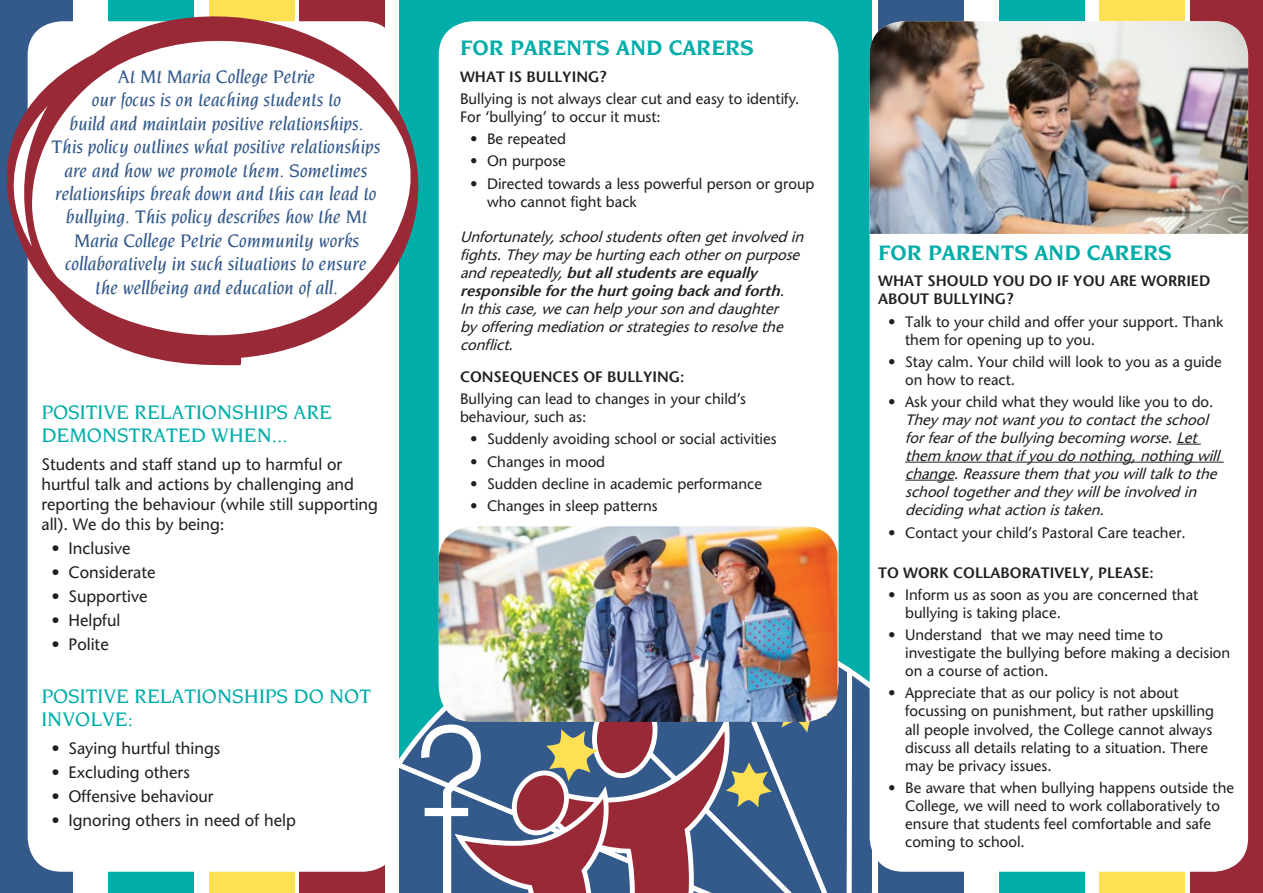
<style>
.page{position:relative;width:1263px;height:893px;background:#fff}
.page>*{position:absolute;margin:0;border:0;box-sizing:border-box;transform-origin:0 0}
.t1{font:italic 700 22.5px "Novarese";color:#00ada9}
.t2{font:italic 500 21px/22.5px "Novarese";color:#00ada9}
.t3{font:italic 500 19.5px/23.4px "Novarese";color:#345a8b;text-align:center}
.t4{font:16.5px/19.8px "Mesouran Sans S Si";color:#231f20}
.t5{font:15px/18px "Mesouran Sans S Si";color:#231f20}
.t6{font:italic 15px/18px "Mesouran Sans S Si";color:#231f20}
.t7{font:600 15px/18px "Mesouran Sans S Si";color:#231f20}
.s1{font-weight:600}
</style>
<div class="page">
<div style="left:400px;top:0;width:472px;height:893px;background:#00ada9"></div>
<svg style="left:400px;top:730px;width:21px;height:163px;fill:#345a8b"></svg>
<svg style="left:421px;top:616px;width:451px;height:277px"></svg>
<div style="left:439px;top:21px;width:399px;height:693px;background:#fff;border-radius:34px"></div>
<div style="left:0;top:0;width:72px;height:893px;background:#345a8b"></div>
<div style="left:209px;top:0;width:85px;height:893px;background:#fde054"></div>
<div style="left:108px;top:0;width:85px;height:893px;background:#00ada9"></div>
<div style="left:300px;top:0;width:85px;height:893px;background:#9a2938"></div>
<div style="left:28px;top:21px;width:370px;height:851px;background:#fff;border-radius:34px"></div>
<div style="left:878px;top:0;width:85px;height:893px;background:#345a8b"></div>
<div style="left:1100px;top:0;width:85px;height:893px;background:#fde054"></div>
<div style="left:999px;top:0;width:85px;height:893px;background:#00ada9"></div>
<div style="left:1191px;top:0;width:72px;height:893px;background:#9a2938"></div>
<div style="left:870px;top:21px;width:378px;height:851px;background:#fff;border-radius:34px"></div>
<svg style="left:1176px;top:444px;width:25px;height:1px"></svg>
<hr style="left:905px;top:462px;width:319px;height:1px;background:#231f20">
<hr style="left:905px;top:480px;width:49px;height:1px;background:#231f20">
<img style="left:439px;top:526px;width:398px;height:196px">
<img style="left:870px;top:21px;width:378px;height:213px">
<svg style="left:7px;top:6px;width:412px;height:359px"></svg>
<p class="t3" style="left:51px;top:65px;width:330px">At Mt Maria College Petrie<br>our focus is on teaching students to<br>build and maintain positive relationships.<br>This policy outlines what positive relationships are and how we promote them. Sometimes relationships break down and this can lead to bullying. This policy describes how the Mt Maria College Petrie Community works collaboratively in such situations to ensure the wellbeing and education of all.</p>
<h2 class="t2" style="left:41px;top:401px;width:292px">POSITIVE RELATIONSHIPS ARE<br>DEMONSTRATED WHEN...</h2>
<p class="t4" style="left:41px;top:454px;width:338px">Students and staff stand up to harmful or hurtful talk and actions by challenging and reporting the behaviour (while still supporting all). We do this by being:</p>
<p class="t4" style="left:51px;top:538px;width:81px">• Inclusive</p>
<p class="t4" style="left:51px;top:562px;width:105px">• Considerate</p>
<p class="t4" style="left:51px;top:586px;width:97px">• Supportive</p>
<p class="t4" style="left:51px;top:610px;width:71px">• Helpful</p>
<p class="t4" style="left:51px;top:634px;width:59px">• Polite</p>
<h2 class="t2" style="left:41px;top:685px;width:331px">POSITIVE RELATIONSHIPS DO NOT<br>INVOLVE:</h2>
<p class="t4" style="left:51px;top:738px;width:170px">• Saying hurtful things</p>
<p class="t4" style="left:51px;top:762px;width:140px">• Excluding others</p>
<p class="t4" style="left:51px;top:786px;width:164px">• Offensive behaviour</p>
<p class="t4" style="left:51px;top:810px;width:246px">• Ignoring others in need of help</p>
<h1 class="t1" style="left:460px;top:35px;width:295px">FOR PARENTS AND CARERS</h1>
<p class="t7" style="left:460px;top:67px;width:148px">WHAT IS BULLYING?</p>
<p class="t5" style="left:460px;top:90px;width:341px">Bullying is not always clear cut and easy to identify.<br>For ‘bullying’ to occur it must:</p>
<p class="t5" style="left:470px;top:130px;width:98px">• Be repeated</p>
<p class="t5" style="left:470px;top:152px;width:97px">• On purpose</p>
<p class="t5" style="left:487px;top:174px;width:329px;text-indent:-17px">• Directed towards a less powerful person or group who cannot fight back</p>
<p class="t6" style="left:460px;top:228px;width:349px">Unfortunately,schoolstudentsoftengetinvolvedin fights.They may behurtingeachotheronpurpose andrepeatedly,<span class="s1">butallstudentsareequally responsibleforthehurtgoing backand forth</span>.<br>Inthiscase,wecanhelpyoursonanddaughter<br>by offeringmediationorstrategiestoresolvethe conflict.</p>
<p class="t7" style="left:460px;top:367px;width:226px">CONSEQUENCES OF BULLYING:</p>
<p class="t5" style="left:460px;top:390px;width:288px">Bullying can lead to changes in your child’s behaviour, such as:</p>
<p class="t5" style="left:470px;top:430px;width:308px">• Suddenly avoiding school or social activities</p>
<p class="t5" style="left:470px;top:452px;width:137px">• Changes in mood</p>
<p class="t5" style="left:470px;top:475px;width:293px">• Sudden decline in academic performance</p>
<p class="t5" style="left:470px;top:497px;width:189px">• Changes in sleep patterns</p>
<h1 class="t1" style="left:878px;top:240px;width:295px">FOR PARENTS AND CARERS</h1>
<p class="t7" style="left:878px;top:272px;width:334px">WHAT SHOULD YOU DO IF YOU ARE WORRIED<br>ABOUT BULLYING?</p>
<p class="t5" style="left:905px;top:312px;width:320px;text-indent:-17px">• Talk to your child and offer your support. Thank them for opening up to you.</p>
<p class="t5" style="left:905px;top:353px;width:318px;text-indent:-17px">• Stay calm. Your child will look to you as a guide on how to react.</p>
<p class="t5" style="left:888px;top:393px;width:327px">• Ask your child what they would like you to do.</p>
<p class="t6" style="left:905px;top:411px;width:321px">They may notwantyoutocontacttheschool forfearofthebullyingbecomingworse.Let them know thatifyoudonothing,nothingwill change.Reassurethem thatyouwilltalktothe schooltogetherandthey willbeinvolvedin decidingwhatactionistaken.</p>
<p class="t5" style="left:888px;top:523px;width:299px">• Contact your child’s Pastoral Care teacher.</p>
<p class="t7" style="left:878px;top:563px;width:277px">TO WORK COLLABORATIVELY, PLEASE:</p>
<p class="t5" style="left:905px;top:586px;width:295px;text-indent:-17px">• Inform us as soon as you are concerned that bullying is taking place.</p>
<p class="t5" style="left:905px;top:626px;width:327px;text-indent:-17px">• Understand that we may need time to investigate the bullying before making a decision on a course of action.</p>
<p class="t5" style="left:905px;top:684px;width:311px;text-indent:-17px">• Appreciate that as our policy is not about focussing on punishment, but rather upskilling all people involved, the College cannot always discuss all details relating to a situation. There may be privacy issues.</p>
<p class="t5" style="left:905px;top:778px;width:330px;text-indent:-17px">• Be aware that when bullying happens outside the College, we will need to work collaboratively to ensure that students feel comfortable and safe coming to school.</p>
</div>
